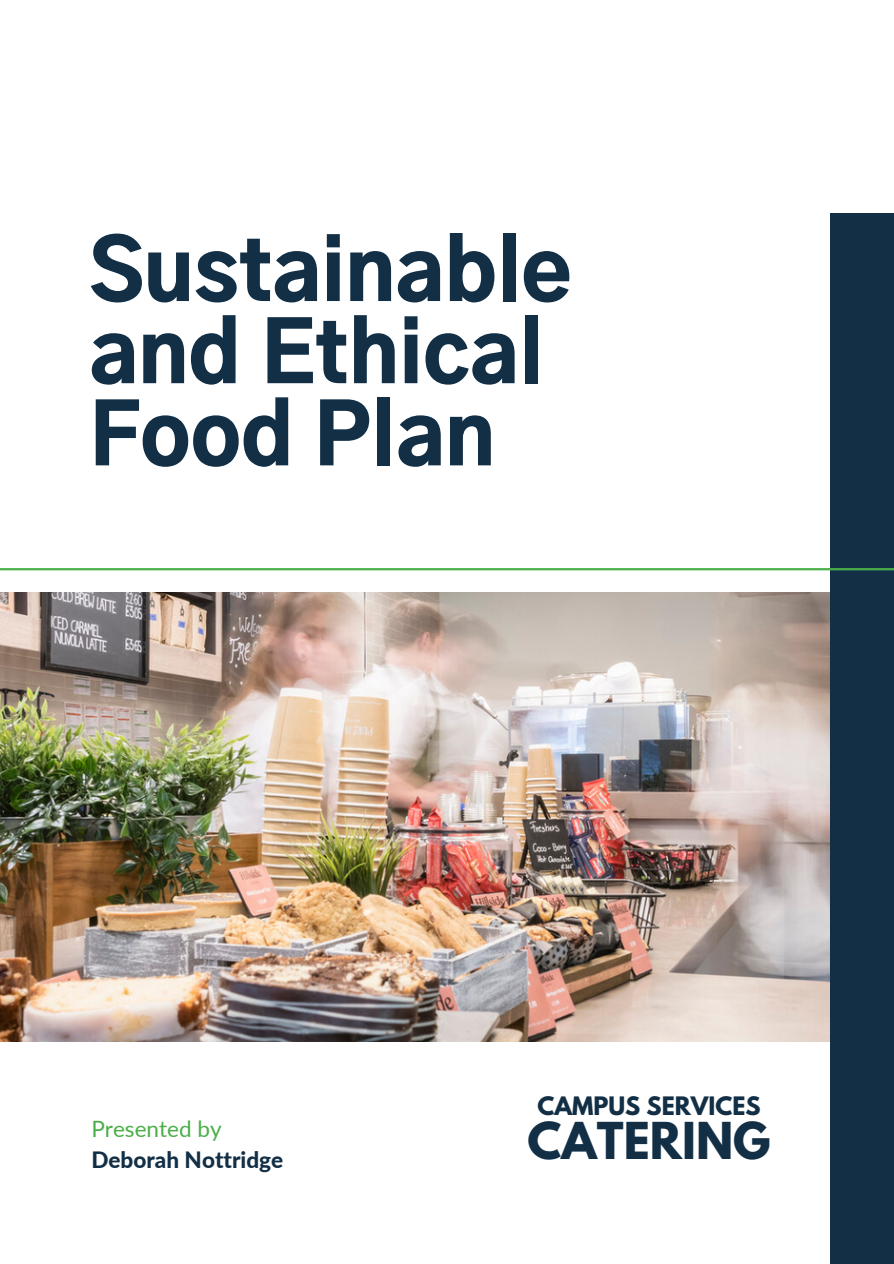
<style>
.page{position:relative;width:894px;height:1264px;background:#fff}
.page>*{position:absolute;margin:0;border:0;box-sizing:border-box;transform-origin:0 0}
.t1{font:900 82.5px/82.2px "Gothic A1";color:#122f46}
.t2{font:700 45px "League Spartan";color:#122f46}
.t3{font:800 22.5px "Lato";color:#122f46}
.t4{font:700 22.5px "League Spartan";color:#122f46}
.t5{font:22.5px "Lato";color:#4aaf48}
</style>
<div class="page">
<img style="left:0;top:592px;width:830px;height:449px">
<div style="left:830px;top:213px;width:63px;height:1050px;background:#122f46"></div>
<hr style="left:0;top:568px;width:893px;height:2px;background:#4aaf48">
<h2 class="t1" style="left:89px;top:235px;width:483px">Sustainable and Ethical<br>Food Plan</h2>
<p class="t5" style="left:91px;top:1114px;width:132px">Presented by</p>
<h1 class="t3" style="left:91px;top:1146px;width:193px">Deborah Nottridge</h1>
<h3 class="t4" style="left:537px;top:1094px;width:224px">CAMPUS SERVICES</h3>
<p class="t2" style="left:527px;top:1118px;width:244px">CATERING</p>
</div>
